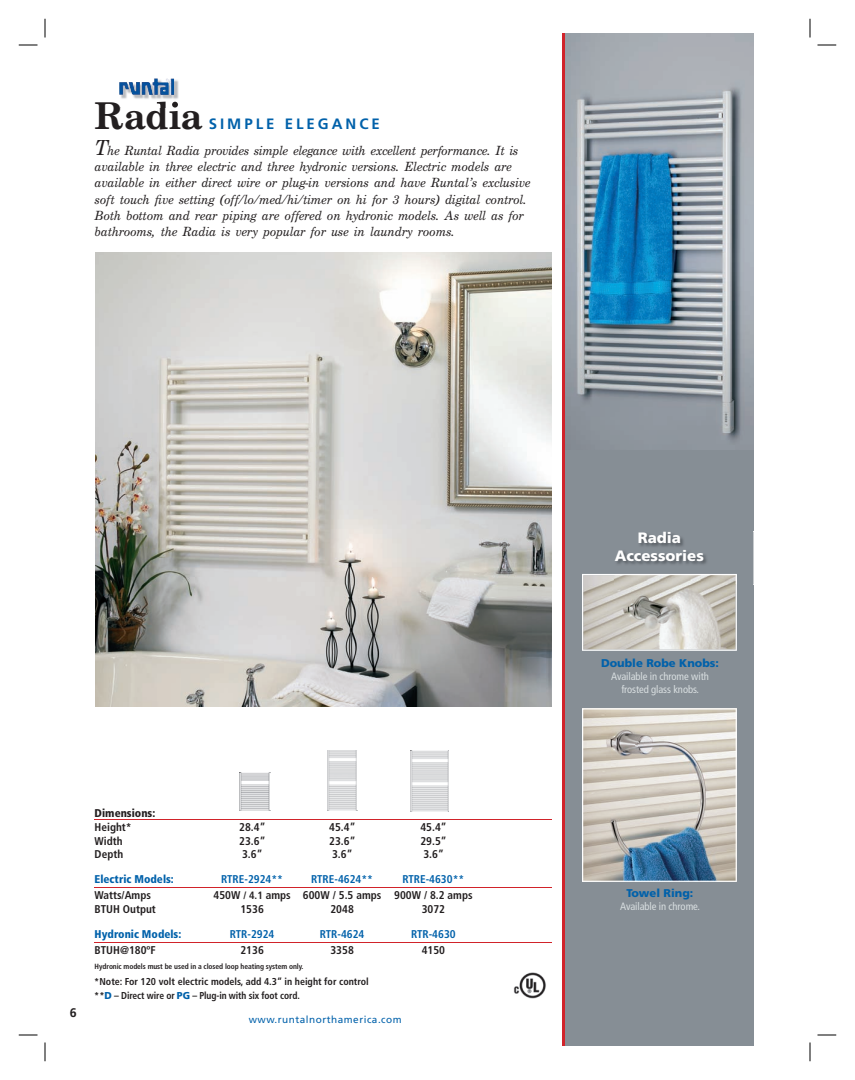
<style>
.page{position:relative;width:855px;height:1080px;background:#fff}
.page>*{position:absolute;margin:0;border:0;box-sizing:border-box;transform-origin:0 0}
.t1{font:700 40px "Century Sch T";color:#231f20}
.t2{font:900 15px/17.5px "Frutiger";color:#fff;text-align:center}
.t3{font:700 15px "Frutiger";letter-spacing:.2em;color:#0161aa}
.t4{font:italic 13.75px/16.2px "Century Sch T";color:#231f20}
.t5{font:700 12.5px "Frutiger";color:#231f20}
.t6{font:700 condensed 11.25px "Frutiger";color:#231f20}
.t7{font:700 condensed 11.25px "Frutiger";color:#0161aa}
.t8{font:900 condensed 11.25px "Frutiger";color:#0161aa}
.t9{font:900 11.25px "Frutiger";color:#0161aa}
.t10{font:900 condensed 11.25px "Frutiger";color:#231f20}
.t11{font:condensed 10.62px/13.1px "Frutiger";letter-spacing:-.01em;color:#d8dee0;text-align:center}
.t12{font:700 condensed 10px/13.5px "Frutiger";color:#231f20}
.t13{font:10px "Frutiger";letter-spacing:.05em;color:#0161aa}
.t14{font:700 condensed 7.5px "Frutiger";letter-spacing:-.01em;color:#231f20}
.s1{font-size:22.5px}
.s2{font-size:10.62px}
.s3{font-weight:900;font-stretch:normal;color:#0161aa}
</style>
<div class="page">
<div style="left:564px;top:34px;width:189px;height:1012px;background:#868e95"></div>
<svg style="left:582px;top:574px;width:155px;height:77px;background:#cac7c0"></svg>
<img style="left:617px;top:532px;width:137px;height:53px">
<img style="left:615px;top:574px;width:122px;height:11px">
<img style="left:411px;top:751px;width:38px;height:60px">
<img style="left:327px;top:750px;width:30px;height:60px">
<img style="left:240px;top:772px;width:30px;height:39px">
<hr style="left:95px;top:887px;width:457px;height:1px;background:#d1232a">
<hr style="left:95px;top:942px;width:457px;height:1px;background:#d1232a">
<hr style="left:95px;top:820px;width:457px;height:1px;background:#d1232a">
<img style="left:96px;top:252px;width:456px;height:455px">
<img style="left:120px;top:80px;width:59px;height:22px">
<img style="left:156px;top:102px;width:22px;height:5px">
<img style="left:143px;top:78px;width:31px;height:17px">
<svg style="left:582px;top:708px;width:155px;height:174px;background:#bbbdbb"></svg>
<img style="left:565px;top:34px;width:188px;height:407px">
<hr style="left:562px;top:34px;width:3px;height:1012px;background:#d1232a">
<img style="left:513px;top:972px;width:33px;height:27px">
<svg style="left:19px;top:44px;width:19px;height:2px"></svg>
<svg style="left:818px;top:44px;width:18px;height:2px"></svg>
<svg style="left:19px;top:1034px;width:19px;height:2px"></svg>
<svg style="left:818px;top:1034px;width:18px;height:2px"></svg>
<svg style="left:44px;top:19px;width:2px;height:19px"></svg>
<svg style="left:44px;top:1042px;width:2px;height:19px"></svg>
<svg style="left:809px;top:19px;width:2px;height:19px"></svg>
<svg style="left:809px;top:1042px;width:2px;height:19px"></svg>
<h1 class="t1" style="left:95px;top:102px;width:109px">Radia</h1>
<p class="t3" style="left:209px;top:118px;width:173px">SIMPLE ELEGANCE</p>
<p class="t4" style="left:95px;top:143px;width:437px"><span class="s1">T</span>he Runtal Radia provides simple elegance with excellent performance. It is available in three electric and three hydronic versions. Electric models are available in either direct wire or plug-in versions and have Runtal’s exclusive soft touch five setting (off/lo/med/hi/timer on hi for 3 hours) digital control.<br>Both bottom and rear piping are offered on hydronic models. As well as for bathrooms, the Radia is very popular for use in laundry rooms.</p>
<p class="t5" style="left:70px;top:1007px;width:8px">6</p>
<p class="t10" style="left:95px;top:809px;width:62px">Dimensions:</p>
<p class="t6" style="left:95px;top:822px;width:39px">Height*</p>
<p class="t6" style="left:239px;top:822px;width:28px">28.4”</p>
<p class="t6" style="left:329px;top:822px;width:28px">45.4”</p>
<p class="t6" style="left:420px;top:822px;width:28px">45.4”</p>
<p class="t6" style="left:95px;top:836px;width:29px">Width</p>
<p class="t6" style="left:239px;top:836px;width:28px">23.6”</p>
<p class="t6" style="left:329px;top:836px;width:28px">23.6”</p>
<p class="t6" style="left:420px;top:836px;width:28px">29.5”</p>
<p class="t6" style="left:95px;top:850px;width:30px">Depth</p>
<p class="t6" style="left:242px;top:850px;width:22px">3.6”</p>
<p class="t6" style="left:332px;top:850px;width:22px">3.6”</p>
<p class="t6" style="left:423px;top:850px;width:22px">3.6”</p>
<p class="t8" style="left:95px;top:875px;width:81px">Electric Models:</p>
<p class="t7" style="left:221px;top:875px;width:63px">RTRE-2924**</p>
<p class="t7" style="left:311px;top:875px;width:63px">RTRE-4624**</p>
<p class="t7" style="left:402px;top:875px;width:63px">RTRE-4630**</p>
<p class="t6" style="left:95px;top:891px;width:58px">Watts/Amps</p>
<p class="t6" style="left:214px;top:891px;width:261px">450W <span class="s2">/ 4.1</span> amps 600W / 5.5 amps 900W / 8.2 amps</p>
<p class="t6" style="left:95px;top:905px;width:63px">BTUH Output</p>
<p class="t6" style="left:240px;top:905px;width:25px">1536</p>
<p class="t6" style="left:330px;top:905px;width:25px">2048</p>
<p class="t6" style="left:422px;top:905px;width:25px">3072</p>
<p class="t8" style="left:95px;top:930px;width:88px">Hydronic Models:</p>
<p class="t7" style="left:230px;top:930px;width:46px">RTR-2924</p>
<p class="t7" style="left:320px;top:930px;width:46px">RTR-4624</p>
<p class="t7" style="left:411px;top:930px;width:46px">RTR-4630</p>
<p class="t6" style="left:95px;top:946px;width:63px">BTUH@180ºF</p>
<p class="t6" style="left:240px;top:946px;width:25px">2136</p>
<p class="t6" style="left:330px;top:946px;width:25px">3358</p>
<p class="t6" style="left:422px;top:946px;width:25px">4150</p>
<p class="t14" style="left:95px;top:963px;width:210px">Hydronic models must be used in a closed loop heating system only.</p>
<p class="t12" style="left:94px;top:976px;width:276px">*Note: For 120 volt electric models, add 4.3” in height for control **<span class="s3">D</span> – Direct wire or <span class="s3">PG</span> – Plug-in with six foot cord.</p>
<p class="t13" style="left:249px;top:1015px;width:155px">www.runtalnorthamerica.com</p>
<p class="t2" style="left:615px;top:530px;width:91px">Radia<br>Accessories</p>
<p class="t9" style="left:601px;top:658px;width:119px">Double Robe Knobs:</p>
<p class="t11" style="left:611px;top:670px;width:99px">Available in chrome with frosted glass knobs.</p>
<p class="t9" style="left:626px;top:889px;width:68px">Towel Ring:</p>
<p class="t11" style="left:620px;top:901px;width:81px">Available in chrome.</p>
</div>
